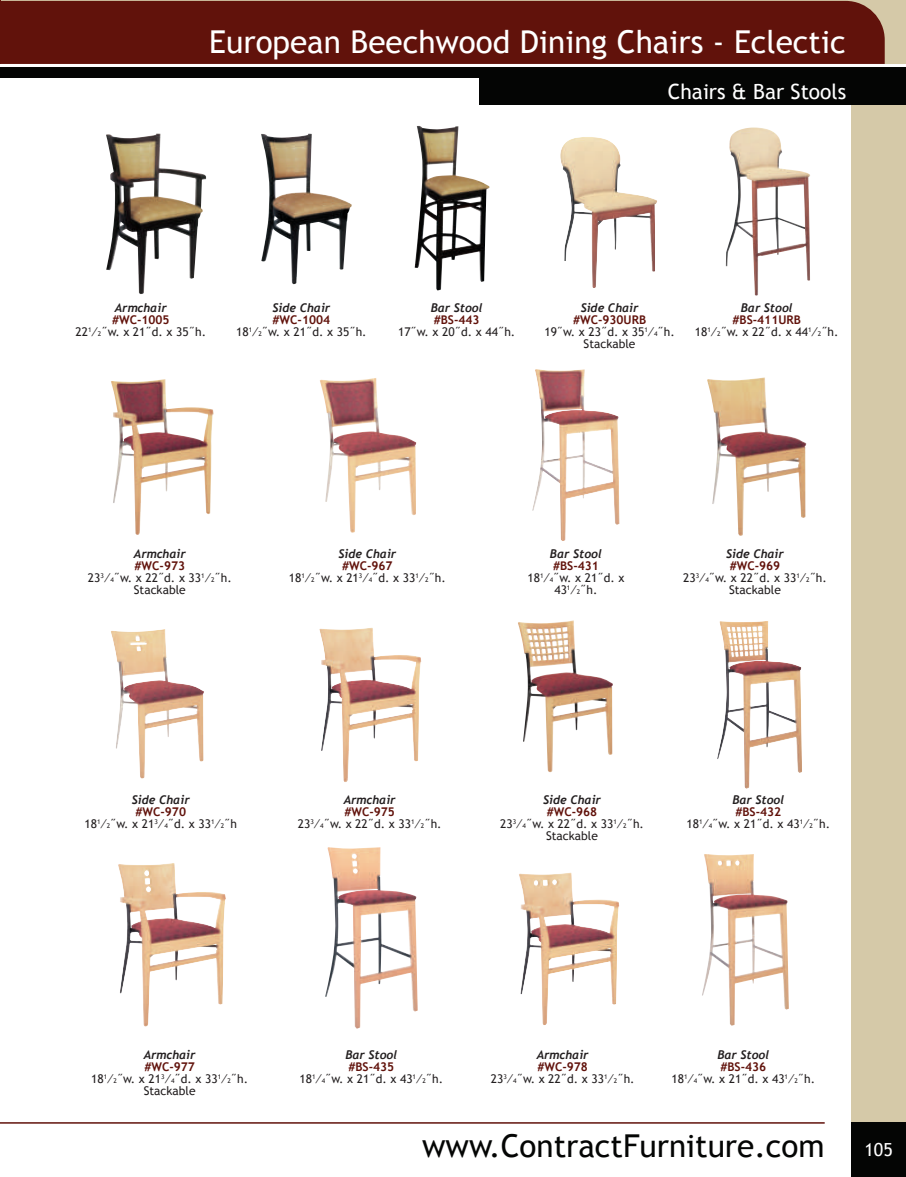
<style>
.page{position:relative;width:906px;height:1177px;background:#fff}
.page>*{position:absolute;margin:0;border:0;box-sizing:border-box;transform-origin:0 0}
.t1{font:31.5px "Trebuchet MS";color:#fff}
.t2{font:31.5px "Trebuchet MS";color:#040504}
.t3{font:21px "Trebuchet MS";color:#fff}
.t4{font:18px "Trebuchet MS";color:#fff}
.t5{font:12px/12px "Trebuchet MS";color:#231f20;text-align:center}
.t6{font:italic 700 12px "Trebuchet";color:#231f20}
.t7{font:700 12px "Trebuchet MS";color:#61120b}
.s1{font-weight:700;color:#61120b}
.s2{font-size:6.6px}
</style>
<div class="page">
<div style="left:851px;top:0;width:55px;height:1176px;background:#d5c9a8"></div>
<div style="left:0;top:67px;width:906px;height:11px;background:#040504"></div>
<hr style="left:0;top:1121px;width:824px;height:2px;background:#61120b">
<div style="left:851px;top:1121px;width:55px;height:55px;background:#040504"></div>
<hr style="left:0;top:64px;width:906px;height:3px;background:#fff">
<div style="left:1px;top:1px;width:883px;height:63px;background:#61120b"></div>
<div style="left:479px;top:78px;width:427px;height:27px;background:#040504"></div>
<img style="left:717px;top:621px;width:85px;height:167px">
<img style="left:325px;top:847px;width:93px;height:181px">
<img style="left:532px;top:369px;width:87px;height:172px">
<img style="left:726px;top:127px;width:84px;height:168px">
<img style="left:320px;top:378px;width:96px;height:154px">
<img style="left:111px;top:629px;width:93px;height:149px">
<img style="left:707px;top:377px;width:99px;height:158px">
<img style="left:518px;top:620px;width:95px;height:152px">
<img style="left:319px;top:627px;width:102px;height:155px">
<img style="left:519px;top:872px;width:100px;height:153px">
<img style="left:111px;top:379px;width:103px;height:156px">
<img style="left:560px;top:137px;width:97px;height:151px">
<img style="left:415px;top:126px;width:75px;height:164px">
<img style="left:106px;top:133px;width:100px;height:161px">
<img style="left:261px;top:133px;width:91px;height:151px">
<img style="left:702px;top:854px;width:87px;height:171px">
<img style="left:118px;top:863px;width:108px;height:163px">
<h1 class="t1" style="left:209px;top:23px;width:638px">European Beechwood Dining Chairs - Eclectic</h1>
<h2 class="t3" style="left:668px;top:79px;width:180px">Chairs &amp; Bar Stools</h2>
<p class="t6" style="left:115px;top:301px;width:53px">Armchair</p>
<p class="t5" style="left:76px;top:313px;width:132px"><span class="s1">#WC-1005<br></span>22<sup>1</sup>⁄<span class="s2">2</span>˝w. x 21˝d. x 35˝h.</p>
<p class="t6" style="left:272px;top:301px;width:59px">Side Chair</p>
<p class="t5" style="left:236px;top:313px;width:132px"><span class="s1">#WC-1004<br></span>18<sup>1</sup>⁄<span class="s2">2</span>˝w. x 21˝d. x 35˝h.</p>
<p class="t6" style="left:431px;top:301px;width:53px">Bar Stool</p>
<p class="t7" style="left:434px;top:313px;width:47px">#BS-443</p>
<p class="t5" style="left:398px;top:325px;width:119px">17˝w. x 20˝d. x 44˝h.</p>
<p class="t6" style="left:580px;top:301px;width:59px">Side Chair</p>
<p class="t5" style="left:544px;top:313px;width:132px"><span class="s1">#WC-930URB<br></span>19˝w. x 23˝d. x 35<sup>1</sup>⁄<span class="s2">4</span>˝h.<br>Stackable</p>
<p class="t6" style="left:741px;top:301px;width:53px">Bar Stool</p>
<p class="t5" style="left:695px;top:313px;width:145px"><span class="s1">#BS-411URB<br></span>18<sup>1</sup>⁄<span class="s2">2</span>˝w. x 22˝d. x 44<sup>1</sup>⁄<span class="s2">2</span>˝h.</p>
<p class="t6" style="left:134px;top:546px;width:53px">Armchair</p>
<p class="t5" style="left:88px;top:559px;width:145px"><span class="s1">#WC-973<br></span>23<sup>3</sup>⁄<span class="s2">4</span>˝w. x 22˝d. x 33<sup>1</sup>⁄<span class="s2">2</span>˝h.<br>Stackable</p>
<p class="t6" style="left:338px;top:546px;width:59px">Side Chair</p>
<p class="t5" style="left:289px;top:559px;width:158px"><span class="s1">#WC-967<br></span>18<sup>1</sup>⁄<span class="s2">2</span>˝w. x 21<sup>3</sup>⁄<span class="s2">4</span>˝d. x 33<sup>1</sup>⁄<span class="s2">2</span>˝h.</p>
<p class="t6" style="left:550px;top:546px;width:53px">Bar Stool</p>
<p class="t5" style="left:527px;top:559px;width:98px"><span class="s1">#BS-431<br></span>18<sup>1</sup>⁄<span class="s2">4</span>˝w. x 21˝d. x<br>43<sup>1</sup>⁄<span class="s2">2</span>˝h.</p>
<p class="t6" style="left:726px;top:546px;width:59px">Side Chair</p>
<p class="t5" style="left:683px;top:559px;width:145px"><span class="s1">#WC-969<br></span>23<sup>3</sup>⁄<span class="s2">4</span>˝w. x 22˝d. x 33<sup>1</sup>⁄<span class="s2">2</span>˝h.<br>Stackable</p>
<p class="t6" style="left:132px;top:792px;width:59px">Side Chair</p>
<p class="t5" style="left:84px;top:805px;width:154px"><span class="s1">#WC-970<br></span>18<sup>1</sup>⁄<span class="s2">2</span>˝w. x 21<sup>3</sup>⁄<span class="s2">4</span>˝d. x 33<sup>1</sup>⁄<span class="s2">2</span>˝h</p>
<p class="t6" style="left:344px;top:792px;width:53px">Armchair</p>
<p class="t5" style="left:298px;top:805px;width:145px"><span class="s1">#WC-975<br></span>23<sup>3</sup>⁄<span class="s2">4</span>˝w. x 22˝d. x 33<sup>1</sup>⁄<span class="s2">2</span>˝h.</p>
<p class="t6" style="left:543px;top:792px;width:59px">Side Chair</p>
<p class="t5" style="left:500px;top:805px;width:145px"><span class="s1">#WC-968<br></span>23<sup>3</sup>⁄<span class="s2">4</span>˝w. x 22˝d. x 33<sup>1</sup>⁄<span class="s2">2</span>˝h.<br>Stackable</p>
<p class="t6" style="left:732px;top:792px;width:53px">Bar Stool</p>
<p class="t5" style="left:686px;top:805px;width:145px"><span class="s1">#BS-432<br></span>18<sup>1</sup>⁄<span class="s2">4</span>˝w. x 21˝d. x 43<sup>1</sup>⁄<span class="s2">2</span>˝h.</p>
<p class="t6" style="left:144px;top:1047px;width:53px">Armchair</p>
<p class="t5" style="left:91px;top:1060px;width:158px"><span class="s1">#WC-977<br></span>18<sup>1</sup>⁄<span class="s2">2</span>˝w. x 21<sup>3</sup>⁄<span class="s2">4</span>˝d. x 33<sup>1</sup>⁄<span class="s2">2</span>˝h.<br>Stackable</p>
<p class="t6" style="left:345px;top:1047px;width:53px">Bar Stool</p>
<p class="t5" style="left:299px;top:1060px;width:145px"><span class="s1">#BS-435<br></span>18<sup>1</sup>⁄<span class="s2">4</span>˝w. x 21˝d. x 43<sup>1</sup>⁄<span class="s2">2</span>˝h.</p>
<p class="t6" style="left:537px;top:1047px;width:53px">Armchair</p>
<p class="t5" style="left:491px;top:1060px;width:145px"><span class="s1">#WC-978<br></span>23<sup>3</sup>⁄<span class="s2">4</span>˝w. x 22˝d. x 33<sup>1</sup>⁄<span class="s2">2</span>˝h.</p>
<p class="t6" style="left:717px;top:1047px;width:53px">Bar Stool</p>
<p class="t5" style="left:671px;top:1060px;width:145px"><span class="s1">#BS-436<br></span>18<sup>1</sup>⁄<span class="s2">4</span>˝w. x 21˝d. x 43<sup>1</sup>⁄<span class="s2">2</span>˝h.</p>
<h1 class="t2" style="left:422px;top:1127px;width:404px">www.ContractFurniture.com</h1>
<h3 class="t4" style="left:864px;top:1138px;width:30px">105</h3>
</div>
